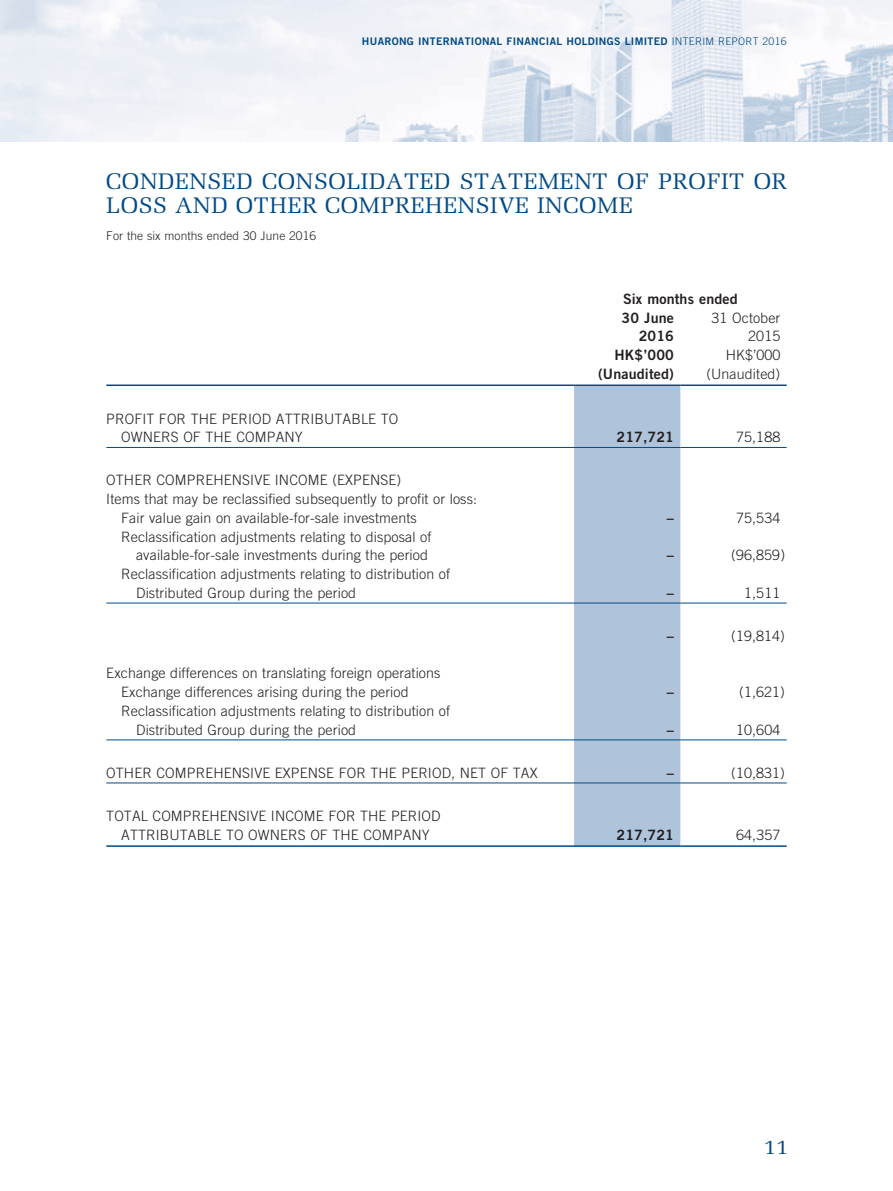
<style>
.page{position:relative;width:893px;height:1191px;background:#fff}
.page>*{position:absolute;margin:0;border:0;box-sizing:border-box;transform-origin:0 0}
.t1{font:22.5px/24px "Melior LT Std";letter-spacing:.03em;color:#004a87}
.t2{font:21px "Melior LT Std";color:#004a87}
.t3{font:300 14.25px/18.8px "Trade Gothic LT Std";letter-spacing:.01em;color:#231f20}
.t4{font:14.25px/18.8px "Trade Gothic LT Std Bd 2";letter-spacing:.01em;color:#231f20}
.t5{font:300 12px "Trade Gothic LT Std";letter-spacing:.01em;color:#231f20}
.t6{font:10.5px "Trade Gothic LT Std Bd 2";letter-spacing:.03em;color:#004a87}
.s1{font-family:"Trade Gothic LT Std";font-weight:300}
</style>
<div class="page">
<img style="left:0;top:0;width:893px;height:142px">
<div style="left:574px;top:386px;width:106px;height:459px;background:#afc4db"></div>
<hr style="left:106px;top:384px;width:468px;height:2px;background:#004a87">
<hr style="left:574px;top:384px;width:106px;height:2px;background:#004a87">
<hr style="left:680px;top:384px;width:107px;height:2px;background:#004a87">
<hr style="left:106px;top:447px;width:468px;height:1px;background:#004a87">
<hr style="left:574px;top:447px;width:106px;height:1px;background:#004a87">
<hr style="left:680px;top:447px;width:107px;height:1px;background:#004a87">
<hr style="left:106px;top:602px;width:468px;height:1px;background:#004a87">
<hr style="left:574px;top:602px;width:106px;height:1px;background:#004a87">
<hr style="left:680px;top:602px;width:107px;height:1px;background:#004a87">
<hr style="left:106px;top:739px;width:468px;height:1px;background:#004a87">
<hr style="left:574px;top:739px;width:106px;height:1px;background:#004a87">
<hr style="left:680px;top:739px;width:107px;height:1px;background:#004a87">
<hr style="left:106px;top:782px;width:468px;height:1px;background:#004a87">
<hr style="left:574px;top:782px;width:106px;height:1px;background:#004a87">
<hr style="left:680px;top:782px;width:107px;height:1px;background:#004a87">
<hr style="left:106px;top:845px;width:468px;height:2px;background:#004a87">
<hr style="left:574px;top:845px;width:106px;height:2px;background:#004a87">
<hr style="left:680px;top:845px;width:107px;height:2px;background:#004a87">
<p class="t6" style="left:362px;top:35px;width:426px">HUARONG INTERNATIONAL FINANCIAL HOLDINGS LIMITED <span class="s1">INTERIM REPORT 2016</span></p>
<h1 class="t1" style="left:106px;top:169px;width:682px">CONDENSED CONSOLIDATED STATEMENT OF PROFIT OR<br>LOSS AND OTHER COMPREHENSIVE INCOME</h1>
<p class="t5" style="left:106px;top:229px;width:211px">For the six months ended 30 June 2016</p>
<p class="t4" style="left:622px;top:289px;width:118px">Six months ended<br>30 June</p>
<p class="t3" style="left:712px;top:308px;width:70px">31 October</p>
<p class="t3" style="left:121px;top:409px;width:279px;text-indent:-15px">PROFIT FOR THE PERIOD ATTRIBUTABLE TO<br>OWNERS OF THE COMPANY</p>
<p class="t4" style="left:639px;top:326px;width:37px">2016</p>
<p class="t3" style="left:748px;top:327px;width:34px">2015</p>
<p class="t4" style="left:614px;top:345px;width:61px">HK$’000</p>
<p class="t3" style="left:726px;top:345px;width:56px">HK$’000</p>
<p class="t4" style="left:598px;top:364px;width:77px">(Unaudited)</p>
<p class="t3" style="left:706px;top:364px;width:75px">(Unaudited)</p>
<p class="t4" style="left:616px;top:427px;width:59px">217,721</p>
<p class="t3" style="left:736px;top:428px;width:46px">75,188</p>
<p class="t3" style="left:106px;top:471px;width:297px">OTHER COMPREHENSIVE INCOME (EXPENSE)</p>
<p class="t3" style="left:106px;top:489px;width:372px">Items that may be reclassified subsequently to profit or loss:</p>
<p class="t3" style="left:121px;top:508px;width:297px">Fair value gain on available-for-sale investments</p>
<p class="t4" style="left:667px;top:508px;width:9px">–</p>
<p class="t3" style="left:736px;top:508px;width:46px">75,534</p>
<p class="t3" style="left:121px;top:527px;width:312px;text-align:right">Reclassification adjustments relating to disposal of available-for-sale investments during the period</p>
<p class="t4" style="left:667px;top:545px;width:9px">–</p>
<p class="t3" style="left:731px;top:546px;width:55px">(96,859)</p>
<p class="t3" style="left:136px;top:564px;width:316px;text-indent:-15px">Reclassification adjustments relating to distribution of<br>Distributed Group during the period</p>
<p class="t3" style="left:121px;top:664px;width:321px;text-indent:-15px">Exchange differences on translating foreign operations<br>Exchange differences arising during the period</p>
<p class="t3" style="left:136px;top:701px;width:316px;text-indent:-15px">Reclassification adjustments relating to distribution of<br>Distributed Group during the period</p>
<p class="t4" style="left:667px;top:583px;width:9px">–</p>
<p class="t3" style="left:744px;top:583px;width:38px">1,511</p>
<p class="t4" style="left:667px;top:626px;width:9px">–</p>
<p class="t3" style="left:731px;top:626px;width:55px">(19,814)</p>
<p class="t4" style="left:667px;top:682px;width:9px">–</p>
<p class="t3" style="left:739px;top:682px;width:47px">(1,621)</p>
<p class="t4" style="left:667px;top:720px;width:9px">–</p>
<p class="t3" style="left:736px;top:720px;width:46px">10,604</p>
<p class="t3" style="left:106px;top:763px;width:433px">OTHER COMPREHENSIVE EXPENSE FOR THE PERIOD, NET OF TAX</p>
<p class="t4" style="left:667px;top:763px;width:9px">–</p>
<p class="t3" style="left:731px;top:763px;width:55px">(10,831)</p>
<p class="t3" style="left:106px;top:806px;width:336px;text-align:center">TOTAL COMPREHENSIVE INCOME FOR THE PERIOD<br>ATTRIBUTABLE TO OWNERS OF THE COMPANY</p>
<p class="t4" style="left:616px;top:825px;width:59px">217,721</p>
<p class="t3" style="left:736px;top:825px;width:46px">64,357</p>
<h2 class="t2" style="left:764px;top:1134px;width:25px">11</h2>
</div>
